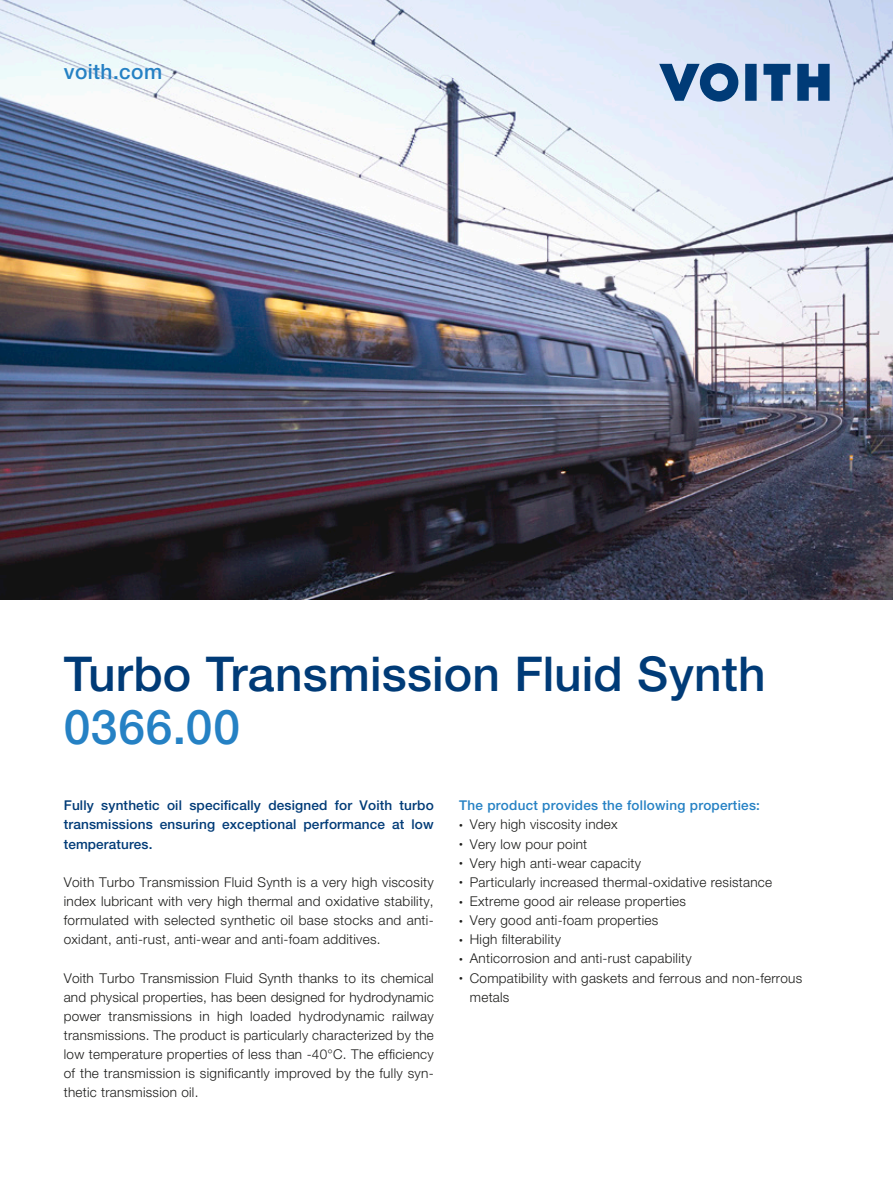
<style>
.page{position:relative;width:893px;height:1191px;background:#fff}
.page>*{position:absolute;margin:0;border:0;box-sizing:border-box;transform-origin:0 0}
.Headline{font:500 48px "Helvetica Neue LT Pro";letter-spacing:.005em;color:#003b77}
.Headline-2{font:500 48px "Helvetica Neue LT Pro";letter-spacing:.015em;color:#2581c4}
.t1{font:500 21px "Helvetica Neue LT Pro";letter-spacing:.02em;color:#2581c4}
.Copytext{font:300 13.5px/19.2px "Helvetica Neue LT Pro";letter-spacing:.02em;color:#1d1d1b;text-align:justify}
.Introtext_9pt{font:500 13.5px/19.2px "Helvetica Neue LT Pro";letter-spacing:.01em;color:#003b77;text-align:justify}
.Subheadline_1{font:500 13.5px "Helvetica Neue LT Pro";letter-spacing:.02em;color:#2581c4}
.s1{font-size:7.5px}
</style>
<div class="page">
<img style="left:0;top:0;width:893px;height:600px">
<svg style="left:659px;top:63px;width:79px;height:39px"></svg>
<svg style="left:745px;top:64px;width:12px;height:37px"></svg>
<svg style="left:763px;top:64px;width:27px;height:37px"></svg>
<svg style="left:797px;top:64px;width:33px;height:37px"></svg>
<p class="t1" style="left:64px;top:59px;width:100px">voith.com</p>
<p class="Headline" style="left:64px;top:645px;width:703px">Turbo Transmission Fluid Synth</p>
<p class="Headline-2" style="left:64px;top:698px;width:178px">0366.00</p>
<p class="Introtext_9pt" style="left:64px;top:795px;width:371px">Fully synthetic oil specifically designed for Voith turbo transmissions ensuring exceptional performance at low temperatures.</p>
<p class="Copytext" style="left:64px;top:872px;width:371px">Voith Turbo Transmission Fluid Synth is a very high viscosity index lubricant with very high thermal and oxidative stability, formulated with selected synthetic oil base stocks and anti&shy;oxidant, anti-rust, anti-wear and anti-foam additives.</p>
<p class="Copytext" style="left:64px;top:968px;width:371px">Voith Turbo Transmission Fluid Synth thanks to its chemical and physical properties, has been designed for hydrodynamic power transmissions in high loaded hydrodynamic railway transmissions. The product is particularly characterized by the low temperature properties of less than -40°C. The efficiency of the transmission is significantly improved by the fully syn&shy;thetic transmission oil.</p>
<p class="Subheadline_1" style="left:459px;top:797px;width:302px">The product provides the following properties:</p>
<p class="Copytext" style="left:459px;top:814px;width:160px"><span class="s1">•</span> Very high viscosity index</p>
<p class="Copytext" style="left:459px;top:834px;width:130px"><span class="s1">•</span> Very low pour point</p>
<p class="Copytext" style="left:459px;top:853px;width:183px"><span class="s1">•</span> Very high anti-wear capacity</p>
<p class="Copytext" style="left:459px;top:872px;width:314px"><span class="s1">•</span> Particularly increased thermal-oxidative resistance</p>
<p class="Copytext" style="left:459px;top:891px;width:228px"><span class="s1">•</span> Extreme good air release properties</p>
<p class="Copytext" style="left:459px;top:910px;width:201px"><span class="s1">•</span> Very good anti-foam properties</p>
<p class="Copytext" style="left:459px;top:929px;width:103px"><span class="s1">•</span> High filterability</p>
<p class="Copytext" style="left:459px;top:948px;width:234px"><span class="s1">•</span> Anticorrosion and anti-rust capability</p>
<p class="Copytext" style="left:470px;top:968px;width:334px;text-indent:-11px"><span class="s1">•</span> Compatibility with gaskets and ferrous and non-ferrous metals</p>
</div>
